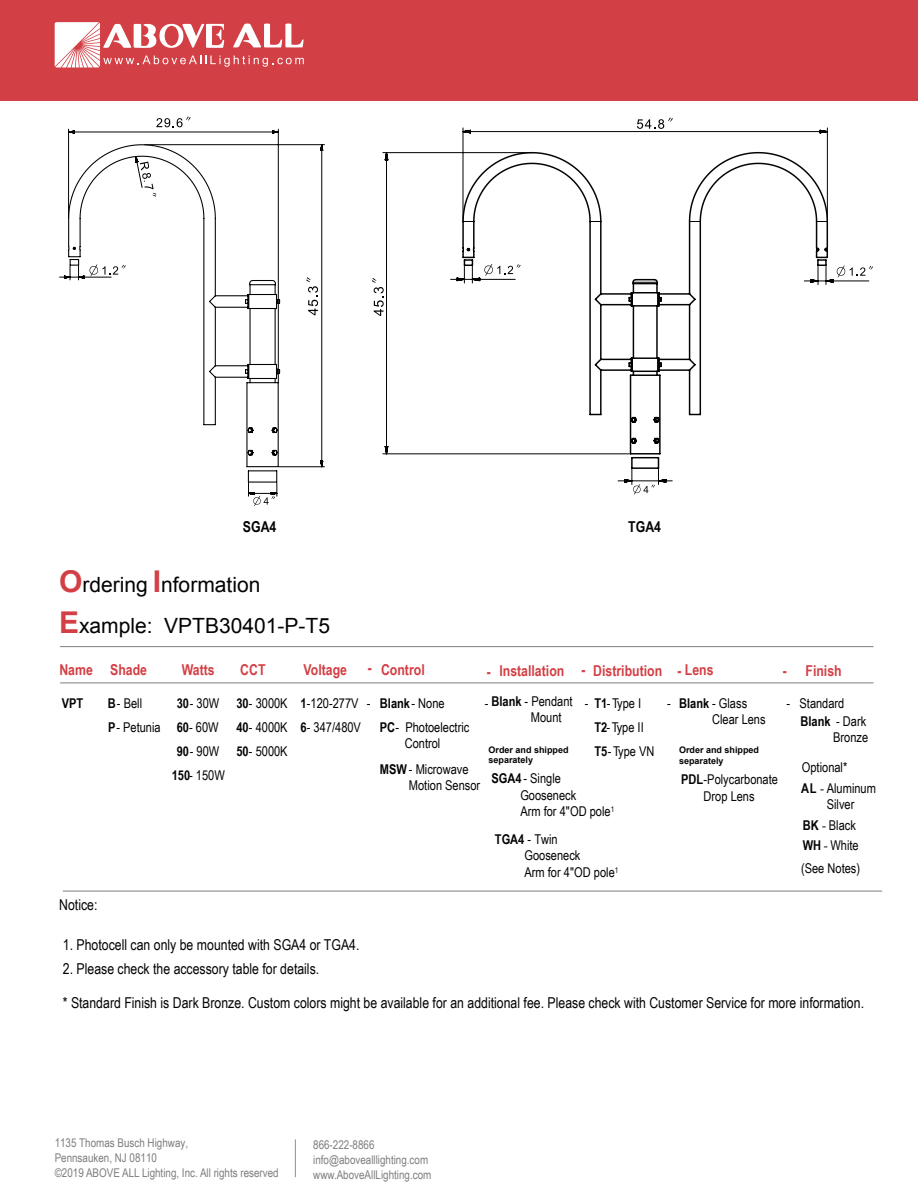
<style>
.page{position:relative;width:918px;height:1188px;background:#fff}
.page>*{position:absolute;margin:0;border:0;box-sizing:border-box;transform-origin:0 0}
.t1{font:21px/41.1px "Arial";color:#030303}
.t2{font:15px "Arial Narrow";color:#030303}
.t3{font:700 15px "Arial Narrow";color:#d23f45}
.t4{font:700 15px "Arial Narrow";color:#030303}
.t5{font:13.5px/24px "Arial Narrow";color:#030303}
.t6{font:700 13.5px "Arial Narrow";color:#030303}
.t7{font:12px/15px "Arial Narrow";color:#7e7c80}
.t8{font:700 9px/10.8px "Arial";color:#030303}
.s1{font-weight:700;font-size:30px;color:#d23f45}
.s2{font-weight:700}
.s3{font-weight:400}
.s4{font-family:"Arial";font-size:12px}
</style>
<div class="page">
<hr style="left:60px;top:646px;width:814px;height:1px;background:#7e7c80">
<hr style="left:60px;top:683px;width:814px;height:1px;background:#7e7c80">
<hr style="left:63px;top:891px;width:819px;height:1px;background:#7e7c80">
<div style="left:0;top:0;width:918px;height:101px;background:#d23f45"></div>
<svg style="left:55px;top:22px;width:249px;height:45px"></svg>
<hr style="left:295px;top:1139px;width:1px;height:38px;background:#8e9097">
<svg style="left:253px;top:497px;width:22px;height:9px"></svg>
<svg style="left:156px;top:116px;width:35px;height:11px"></svg>
<svg style="left:59px;top:129px;width:266px;height:368px"></svg>
<svg style="left:637px;top:117px;width:36px;height:10px"></svg>
<svg style="left:382px;top:127px;width:487px;height:358px"></svg>
<svg style="left:633px;top:484px;width:22px;height:11px"></svg>
<svg style="left:466px;top:247px;width:197px;height:121px"></svg>
<svg style="left:837px;top:266px;width:36px;height:11px"></svg>
<svg style="left:372px;top:278px;width:12px;height:38px"></svg>
<p class="t4" style="left:243px;top:516px;width:35px">SGA4</p>
<p class="t4" style="left:628px;top:516px;width:34px">TGA4</p>
<h1 class="t1" style="left:59px;top:564px;width:272px"><span class="s1">O</span>rdering <span class="s1">I</span>nformation<br><span class="s1">E</span>xample: VPTB30401-P-T5</h1>
<p class="t3" style="left:59px;top:658px;width:35px">Name</p>
<p class="t3" style="left:110px;top:658px;width:38px">Shade</p>
<p class="t3" style="left:182px;top:658px;width:35px">Watts</p>
<p class="t3" style="left:240px;top:658px;width:27px">CCT</p>
<p class="t3" style="left:304px;top:658px;width:45px">Voltage</p>
<p class="t3" style="left:368px;top:659px;width:58px">- Control</p>
<p class="t3" style="left:783px;top:659px;width:6px">-</p>
<p class="t3" style="left:487px;top:659px;width:228px">- Installation - Distribution - Lens</p>
<p class="t3" style="left:806px;top:660px;width:38px">Finish</p>
<p class="t5" style="left:108px;top:690px;width:54px"><span class="s2">B</span> - Bell<br><span class="s2">P</span> - Petunia</p>
<p class="t5" style="left:531px;top:693px;width:43px;line-height:16.2px;text-indent:-39px"><span class="s2">Blank</span> - Pendant<br>Mount</p>
<p class="t5" style="left:712px;top:694px;width:55px;line-height:16.2px;text-indent:-33px"><span class="s2">Blank</span> - Glass<br>Clear Lens</p>
<p class="t6" style="left:62px;top:693px;width:23px">VPT</p>
<p class="t5" style="left:177px;top:690px;width:44px"><span class="s2">30</span>- 30W</p>
<p class="t5" style="left:367px;top:690px;width:5px">-</p>
<p class="t5" style="left:485px;top:690px;width:5px">-</p>
<p class="t5" style="left:585px;top:690px;width:58px">- <span class="s2">T1</span> -Type I</p>
<p class="t5" style="left:667px;top:690px;width:5px">-</p>
<p class="t5" style="left:787px;top:690px;width:5px">-</p>
<p class="t5" style="left:172px;top:714px;width:55px;text-align:center"><span class="s2">60</span> - 60W<br><span class="s2">90</span>- 90W<br><span class="s2">150</span> - 150W</p>
<p class="t5" style="left:594px;top:714px;width:62px"><span class="s2">T2</span>-Type II<br><span class="s2">T5</span> -Type VN</p>
<p class="t5" style="left:236px;top:690px;width:53px;text-align:justify"><span class="s2">30</span> - 3000K <span class="s2">40</span> - 4000K <span class="s2">50</span> - 5000K</p>
<p class="t5" style="left:300px;top:690px;width:62px"><span class="s2">1</span>-120-277V<br><span class="s2">6</span>- 347/480V</p>
<p class="t5" style="left:380px;top:690px;width:91px"><span class="s2">Blank</span> - None<br><span class="s2">PC</span>- Photoelectric</p>
<p class="t5" style="left:380px;top:730px;width:90px;line-height:25.8px;text-align:center">Control<br><span class="s2">MSW</span> - Microwave</p>
<p class="t5" style="left:409px;top:773px;width:73px">Motion Sensor</p>
<p class="t8" style="left:489px;top:744px;width:82px">Order and shipped separately</p>
<p class="t8" style="left:679px;top:745px;width:82px">Order and shipped separately</p>
<p class="t5" style="left:520px;top:770px;width:95px;line-height:16.5px;text-indent:-29px"><span class="s2">SGA4</span> - Single<br>Gooseneck<br>Arm for 4"OD pole<sup>1</sup></p>
<p class="t5" style="left:525px;top:831px;width:95px;line-height:16.5px;text-indent:-30px"><span class="s2">TGA4</span> - Twin<br>Gooseneck<br>Arm for 4"OD pole<sup>1</sup></p>
<p class="t5" style="left:681px;top:771px;width:98px;line-height:16.2px;text-align:center"><span class="s2">PDL</span>-Polycarbonate<br>Drop Lens</p>
<p class="t2" style="left:59px;top:894px;width:40px">Notice:</p>
<p class="t5" style="left:800px;top:690px;width:46px">Standard</p>
<p class="t6" style="left:800px;top:711px;width:67px">Blank <span class="s3">- Dark</span></p>
<p class="t5" style="left:833px;top:725px;width:37px">Bronze</p>
<p class="t5" style="left:802px;top:755px;width:47px">Optional*</p>
<p class="t5" style="left:801px;top:780px;width:76px;line-height:16.2px;text-align:center"><span class="s2">AL</span> <span class="s4">-</span> Aluminum<br>Silver</p>
<p class="t5" style="left:803px;top:815px;width:57px;line-height:19.5px"><span class="s2">BK</span> <span class="s4">-</span> Black<br><span class="s2">WH</span> <span class="s4">-</span> White</p>
<p class="t5" style="left:801px;top:856px;width:61px">(See Notes)</p>
<p class="t2" style="left:63px;top:933px;width:298px">1. Photocell can only be mounted with SGA4 or TGA4.</p>
<p class="t2" style="left:63px;top:957px;width:258px">2. Please check the accessory table for details.</p>
<p class="t2" style="left:63px;top:992px;width:803px">* Standard Finish is Dark Bronze. Custom colors might be available for an additional fee. Please check with Customer Service for more information.</p>
<p class="t7" style="left:55px;top:1135px;width:226px">1135 Thomas Busch Highway,<br>Pennsauken, NJ 08110<br>©2019 ABOVE ALL Lighting, Inc. All rights reserved</p>
<p class="t7" style="left:313px;top:1137px;width:120px">866-222-8866 info@abovealllighting.com www.AboveAllLighting.com</p>
</div>
